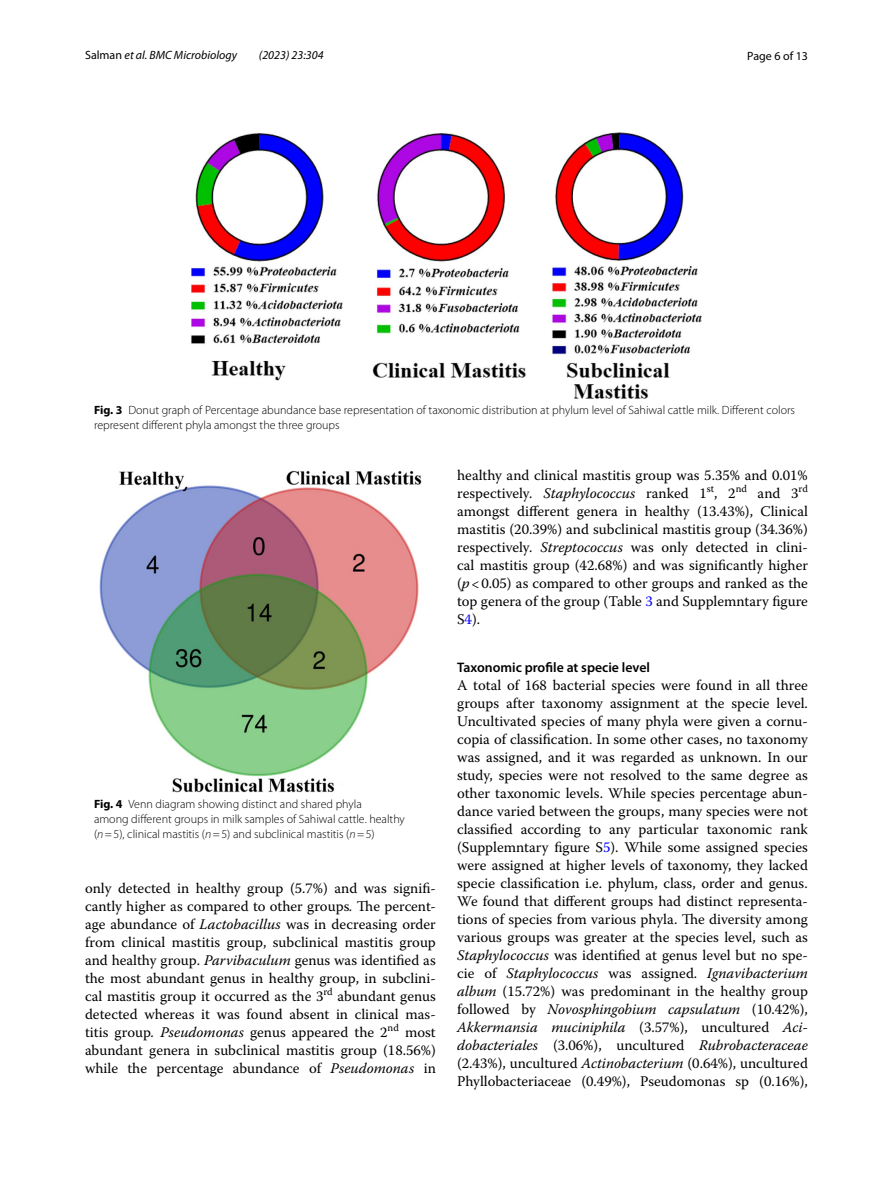
<style>
.page{position:relative;width:893px;height:1187px;background:#fff}
.page>*{position:absolute;margin:0;border:0;box-sizing:border-box;transform-origin:0 0}
.t1{font:14.7px/18px "Warnock Pro";color:#000;text-align:justify}
.t2{font:600 13.8px "Myriad Pro";color:#000}
.t3{font:300 12px/15px "Myriad Pro";color:#000}
.t4{font:italic 12px "Myriad Pro";color:#000}
.t5{font:12px "Myriad Pro";color:#000}
.s1{font-style:normal}
.s2{font-weight:700}
.s3{font-style:italic}
.s4{color:#00f}
</style>
<div class="page">
<img style="left:191px;top:133px;width:511px;height:266px">
<img style="left:100px;top:471px;width:321px;height:321px">
<p class="t4" style="left:85px;top:48px;width:154px"><span class="s1">Salman</span> et al. BMC Microbiology</p>
<p class="t4" style="left:259px;top:48px;width:66px">(2023) 23:304</p>
<p class="t5" style="left:747px;top:48px;width:62px">Page 6 of 13</p>
<p class="t3" style="left:94px;top:403px;width:702px"><span class="s2">Fig. 3</span> Donut graph of Percentage abundance base representation of taxonomic distribution at phylum level of Sahiwal cattle milk. Different colors represent different phyla amongst the three groups</p>
<p class="t3" style="left:94px;top:796px;width:312px"><span class="s2">Fig. 4</span> Venn diagram showing distinct and shared phyla<br>among different groups in milk samples of Sahiwal cattle. healthy (<span class="s3">n</span>=5), clinical mastitis (<span class="s3">n</span>=5) and subclinical mastitis (<span class="s3">n</span>=5)</p>
<p class="t1" style="left:85px;top:879px;width:352px">only detected in healthy group (5.7%) and was signifi&shy;cantly higher as compared to other groups<span class="s3">.</span> The percent&shy;age abundance of <span class="s3">Lactobacillus</span> was in decreasing order from clinical mastitis group, subclinical mastitis group and healthy group. <span class="s3">Parvibaculum</span> genus was identified as the most abundant genus in healthy group, in subclini&shy;cal mastitis group it occurred as the 3<sup>rd</sup> abundant genus detected whereas it was found absent in clinical mas&shy;titis group<span class="s3">. Pseudomonas</span> genus appeared the 2<sup>nd</sup> most abundant genera in subclinical mastitis group (18.56%) while the percentage abundance of <span class="s3">Pseudomonas</span> in</p>
<p class="t1" style="left:457px;top:466px;width:352px">healthy and clinical mastitis group was 5.35% and 0.01% respectively<span class="s3">. Staphylococcus</span> ranked 1<sup>st</sup>, 2<sup>nd</sup> and 3<sup>rd </sup>amongst different genera in healthy (13.43%), Clinical mastitis (20.39%) and subclinical mastitis group (34.36%) respectively<span class="s3">. Streptococcus</span> was only detected in clini&shy;cal mastitis group (42.68%) and was significantly higher (<span class="s3">p</span>&lt;0.05) as compared to other groups and ranked as the top genera of the group (Table <span class="s4">3</span> and Supplemntary figure S<span class="s4">4</span>).</p>
<p class="t2" style="left:457px;top:658px;width:194px">Taxonomic profile at specie level</p>
<p class="t1" style="left:457px;top:676px;width:352px">A total of 168 bacterial species were found in all three groups after taxonomy assignment at the specie level.<br>Uncultivated species of many phyla were given a cornu&shy;copia of classification. In some other cases, no taxonomy was assigned, and it was regarded as unknown. In our study, species were not resolved to the same degree as other taxonomic levels. While species percentage abun&shy;dance varied between the groups, many species were not classified according to any particular taxonomic rank (Supplemntary figure S<span class="s4">5</span>). While some assigned species were assigned at higher levels of taxonomy, they lacked specie classification i.e. phylum, class, order and genus.<br>We found that different groups had distinct representa&shy;tions of species from various phyla. The diversity among various groups was greater at the species level, such as <span class="s3">Staphylococcus</span> was identified at genus level but no spe&shy;cie of <span class="s3">Staphylococcus</span> was assigned. <span class="s3">Ignavibacterium album</span> (15.72%) was predominant in the healthy group followed by <span class="s3">Novosphingobium capsulatum</span> (10.42%), <span class="s3">Akkermansia muciniphila</span> (3.57%), uncultured <span class="s3">Aci&shy;dobacteriales</span> (3.06%), uncultured <span class="s3">Rubrobacteraceae </span>(2.43%), uncultured <span class="s3">Actinobacterium</span> (0.64%), uncultured Phyllobacteriaceae (0.49%), Pseudomonas sp (0.16%),</p>
</div>
